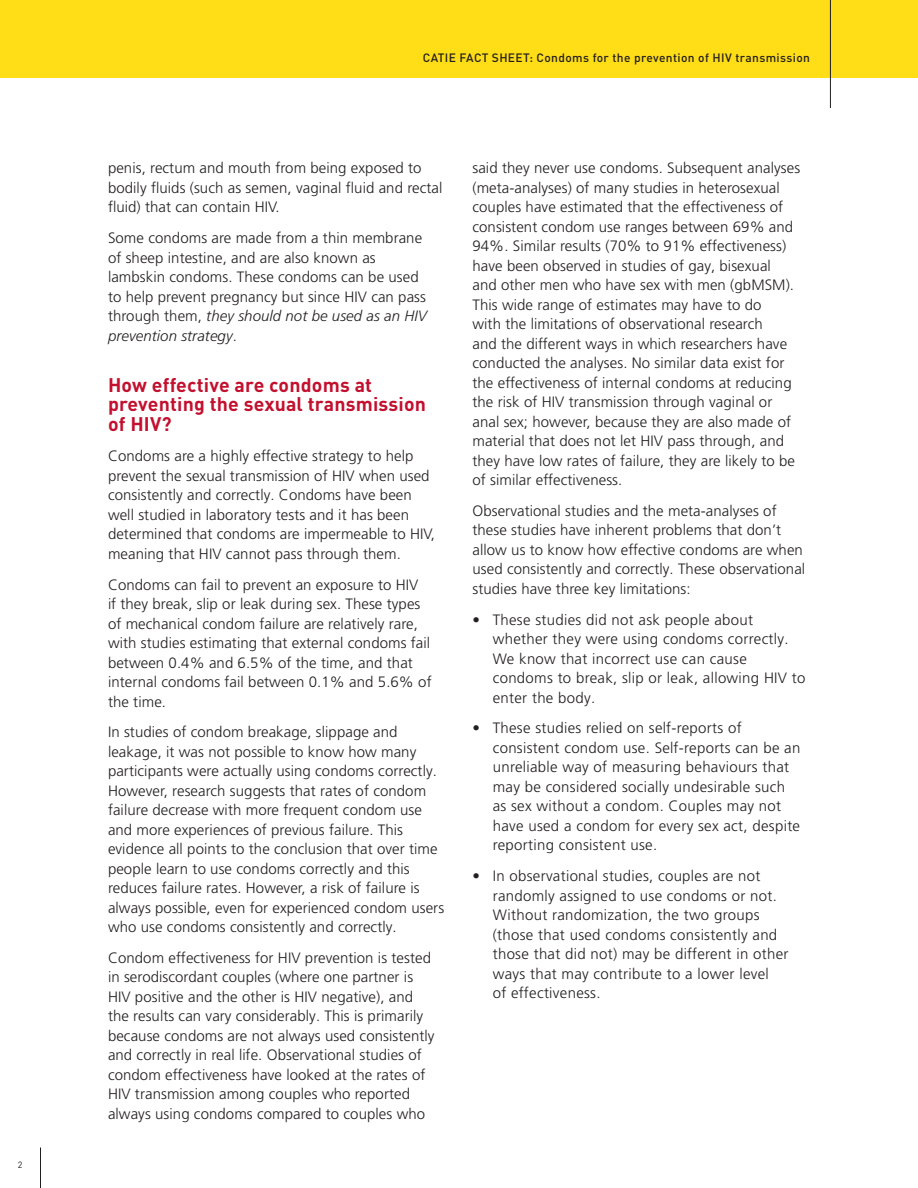
<style>
.page{position:relative;width:918px;height:1188px;background:#fff}
.page>*{position:absolute;margin:0;border:0;box-sizing:border-box;transform-origin:0 0}
.t1{font:700 19.5px/19.5px "DINOT";letter-spacing:.01em;color:#c3102f}
.t2{font:300 15px/19.5px "Frutiger LT Pro";letter-spacing:.005em;color:#231f20}
.t3{font:500 12px "DINOT";letter-spacing:.03em;color:#231f20}
.t4{font:9px "DINOT";color:#231f20}
.s1{font-style:italic}
</style>
<div class="page">
<hr style="left:40px;top:1148px;width:1px;height:40px;background:#231f20">
<div style="left:0;top:0;width:918px;height:78px;background:#ffdd17"></div>
<hr style="left:830px;top:0;width:1px;height:108px;background:#231f20">
<p class="t4" style="left:18px;top:1158px;width:6px">2</p>
<p class="t3" style="left:423px;top:48px;width:389px">CATIE FACT SHEET: Condoms for the prevention of HIV transmission</p>
<p class="t2" style="left:108px;top:158px;width:336px">penis, rectum and mouth from being exposed to bodily fluids (such as semen, vaginal fluid and rectal fluid) that can contain HIV.</p>
<p class="t2" style="left:108px;top:228px;width:321px">Some condoms are made from a thin membrane of sheep intestine, and are also known as lambskin condoms. These condoms can be used to help prevent pregnancy but since HIV can pass through them, <span class="s1">they should not be used as an HIV prevention strategy</span>.</p>
<h1 class="t1" style="left:108px;top:373px;width:320px">How effective are condoms at preventing the sexual transmission of HIV?</h1>
<p class="t2" style="left:108px;top:446px;width:329px">Condoms are a highly effective strategy to help prevent the sexual transmission of HIV when used consistently and correctly. Condoms have been well studied in laboratory tests and it has been determined that condoms are impermeable to HIV, meaning that HIV cannot pass through them.</p>
<p class="t2" style="left:108px;top:575px;width:325px">Condoms can fail to prevent an exposure to HIV<br>if they break, slip or leak during sex. These types of mechanical condom failure are relatively rare, with studies estimating that external condoms fail between 0.4% and 6.5% of the time, and that internal condoms fail between 0.1% and 5.6% of the time.</p>
<p class="t2" style="left:108px;top:722px;width:338px">In studies of condom breakage, slippage and leakage, it was not possible to know how many participants were actually using condoms correctly.<br>However, research suggests that rates of condom failure decrease with more frequent condom use and more experiences of previous failure. This evidence all points to the conclusion that over time people learn to use condoms correctly and this reduces failure rates. However, a risk of failure is always possible, even for experienced condom users who use condoms consistently and correctly.</p>
<p class="t2" style="left:108px;top:948px;width:328px">Condom effectiveness for HIV prevention is tested in serodiscordant couples (where one partner is HIV positive and the other is HIV negative), and the results can vary considerably. This is primarily because condoms are not always used consistently and correctly in real life. Observational studies of condom effectiveness have looked at the rates of HIV transmission among couples who reported always using condoms compared to couples who</p>
<p class="t2" style="left:472px;top:158px;width:329px">said they never use condoms. Subsequent analyses (meta-analyses) of many studies in heterosexual couples have estimated that the effectiveness of consistent condom use ranges between 69% and 94%. Similar results (70% to 91% effectiveness) have been observed in studies of gay, bisexual<br>and other men who have sex with men (gbMSM).<br>This wide range of estimates may have to do<br>with the limitations of observational research<br>and the different ways in which researchers have conducted the analyses. No similar data exist for the effectiveness of internal condoms at reducing the risk of HIV transmission through vaginal or anal sex; however, because they are also made of material that does not let HIV pass through, and they have low rates of failure, they are likely to be of similar effectiveness.</p>
<p class="t2" style="left:472px;top:501px;width:334px">Observational studies and the meta-analyses of these studies have inherent problems that don’t allow us to know how effective condoms are when used consistently and correctly. These observational studies have three key limitations:</p>
<p class="t2" style="left:493px;top:610px;width:314px;text-indent:-20px">• These studies did not ask people about whether they were using condoms correctly.<br>We know that incorrect use can cause condoms to break, slip or leak, allowing HIV to enter the body.</p>
<p class="t2" style="left:493px;top:719px;width:309px;text-indent:-20px">• These studies relied on self-reports of consistent condom use. Self-reports can be an unreliable way of measuring behaviours that may be considered socially undesirable such as sex without a condom. Couples may not have used a condom for every sex act, despite reporting consistent use.</p>
<p class="t2" style="left:493px;top:866px;width:297px;text-indent:-20px">• In observational studies, couples are not randomly assigned to use condoms or not.<br>Without randomization, the two groups (those that used condoms consistently and those that did not) may be different in other ways that may contribute to a lower level<br>of effectiveness.</p>
</div>
